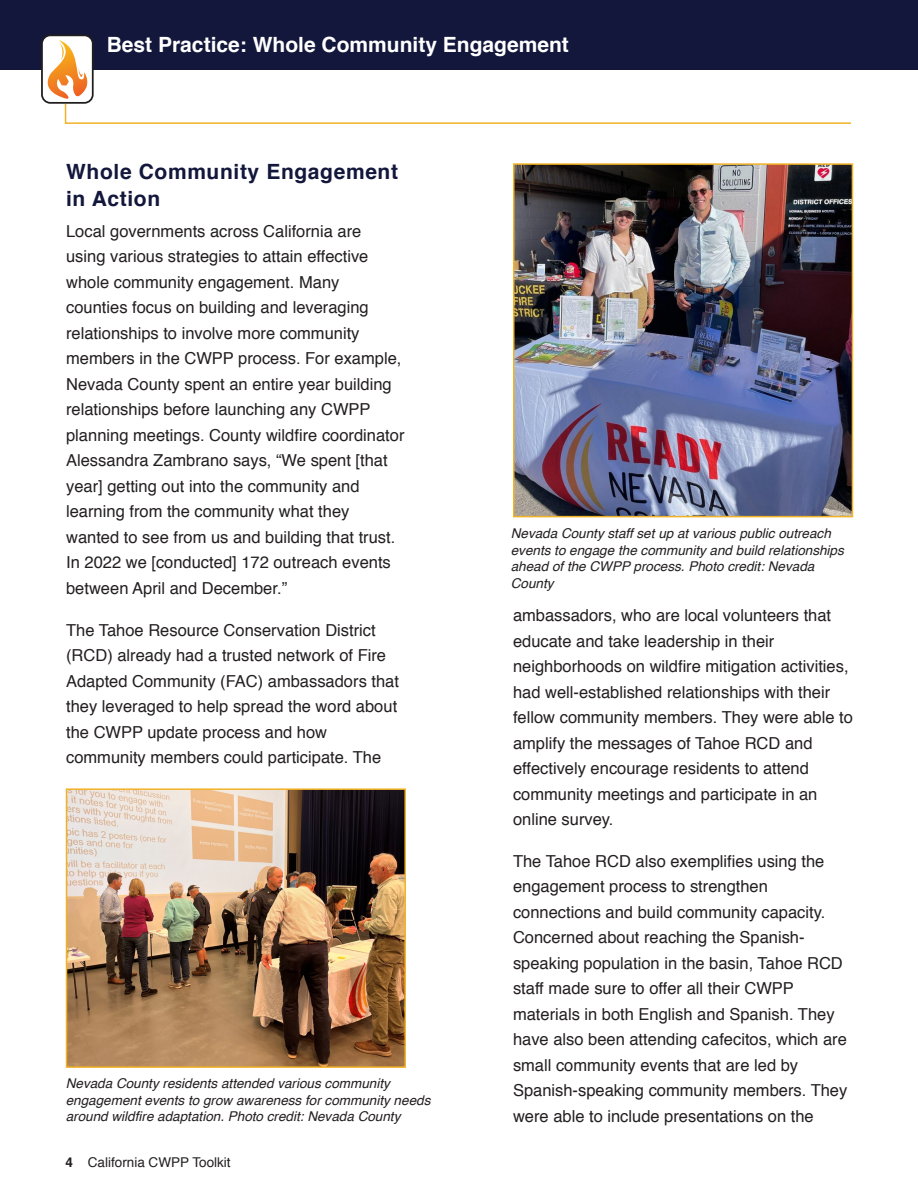
<style>
.page{position:relative;width:918px;height:1188px;background:#fff}
.page>*{position:absolute;margin:0;border:0;box-sizing:border-box;transform-origin:0 0}
.t1{font:700 21px "Helvetica";color:#fff}
.t2{font:700 21px/27px "Helvetica";letter-spacing:.03em;color:#13173b}
.t3{font:16.5px/25.5px "Helvetica";color:#231f20}
.t4{font:italic 13.5px/16.5px "Helvetica";color:#231f20}
.t5{font:13.5px "Helvetica";color:#231f20}
.s1{font-weight:700}
</style>
<div class="page">
<div style="left:0;top:0;width:918px;height:70px;background:#13173b"></div>
<div style="left:42px;top:35px;width:51px;height:68px;background:#fff;border-radius:8px"></div>
<div style="left:41px;top:34px;width:53px;height:70px;border:2px solid #211e1e;border-radius:8px"></div>
<svg style="left:42px;top:40px;width:809px;height:84px"></svg>
<img style="left:516px;top:166px;width:334px;height:348px">
<div style="left:513px;top:163px;width:340px;height:354px;border:2px solid #f2b225"></div>
<img style="left:69px;top:791px;width:334px;height:274px">
<div style="left:66px;top:788px;width:340px;height:280px;border:2px solid #f2b225"></div>
<p class="t1" style="left:107px;top:35px;width:464px">Best Practice: Whole Community Engagement</p>
<p class="t2" style="left:66px;top:160px;width:333px">Whole Community Engagement in Action</p>
<p class="t3" style="left:66px;top:220px;width:340px">Local governments across California are using various strategies to attain effective whole community engagement. Many counties focus on building and leveraging relationships to involve more community members in the CWPP process. For example, Nevada County spent an entire year building relationships before launching any CWPP planning meetings. County wildfire coordinator Alessandra Zambrano says, “We spent [that year] getting out into the community and learning from the community what they wanted to see from us and building that trust.<br>In 2022 we [conducted] 172 outreach events between April and December.”</p>
<p class="t3" style="left:66px;top:618px;width:334px">The Tahoe Resource Conservation District (RCD) already had a trusted network of Fire Adapted Community (FAC) ambassadors that they leveraged to help spread the word about the CWPP update process and how community members could participate. The</p>
<p class="t4" style="left:66px;top:1076px;width:366px">Nevada County residents attended various community engagement events to grow awareness for community needs around wildfire adaptation. Photo credit: Nevada County</p>
<p class="t5" style="left:65px;top:1156px;width:167px"><span class="s1">4</span> California CWPP Toolkit</p>
<p class="t4" style="left:511px;top:526px;width:335px">Nevada County staff set up at various public outreach events to engage the community and build relationships ahead of the CWPP process. Photo credit: Nevada County</p>
<p class="t3" style="left:513px;top:604px;width:341px">ambassadors, who are local volunteers that educate and take leadership in their neighborhoods on wildfire mitigation activities, had well-established relationships with their fellow community members. They were able to amplify the messages of Tahoe RCD and effectively encourage residents to attend community meetings and participate in an online survey.</p>
<p class="t3" style="left:513px;top:850px;width:336px">The Tahoe RCD also exemplifies using the engagement process to strengthen connections and build community capacity.<br>Concerned about reaching the Spanish&shy;speaking population in the basin, Tahoe RCD staff made sure to offer all their CWPP materials in both English and Spanish. They have also been attending cafecitos, which are small community events that are led by Spanish-speaking community members. They were able to include presentations on the</p>
</div>
